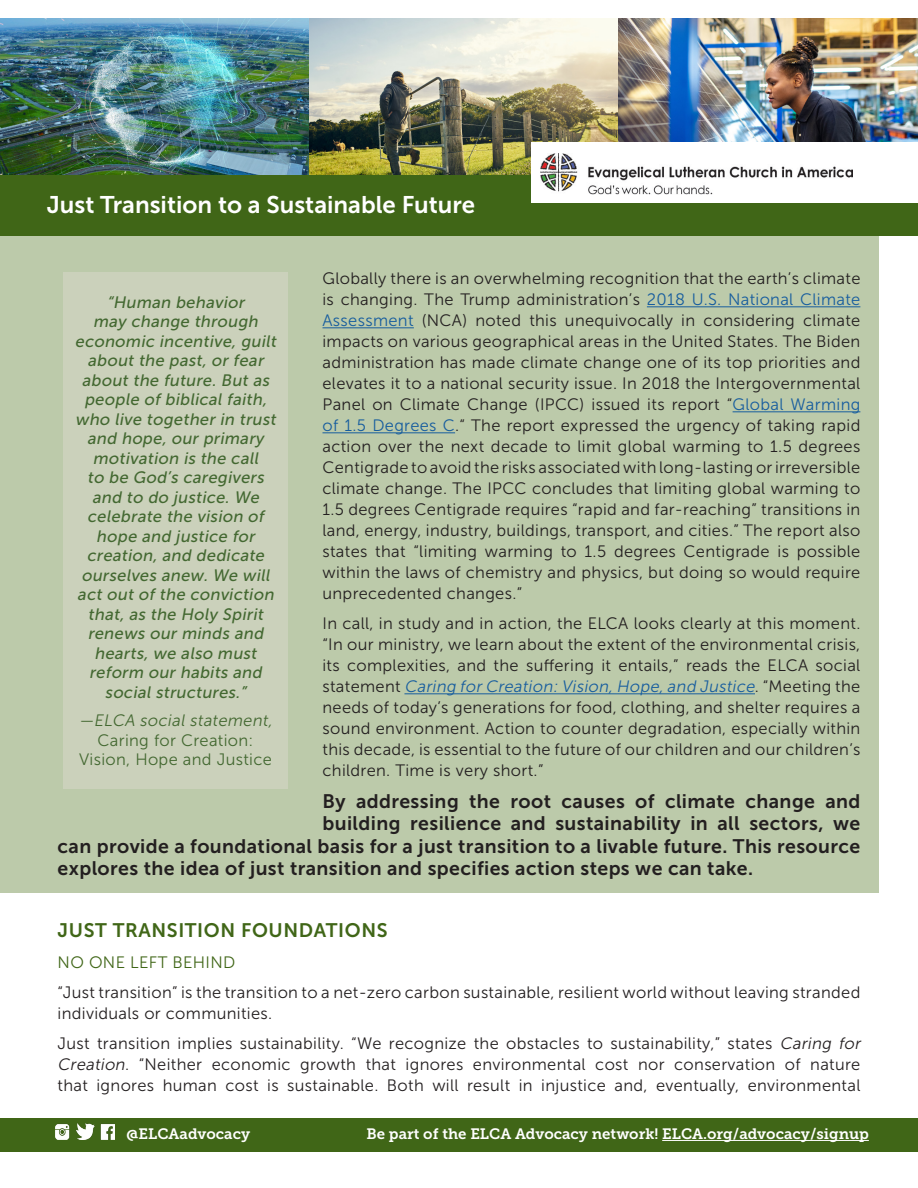
<style>
.page{position:relative;width:918px;height:1188px;background:#fff}
.page>*{position:absolute;margin:0;border:0;box-sizing:border-box;transform-origin:0 0}
.t1{font:24px "Museo Sans 700";color:#fff}
.t2{font:19.5px "Museo Sans 700";letter-spacing:.02em;color:#231f20}
.Paragraph_Style_2{font:19.5px "Museo Sans 700";letter-spacing:.03em;color:#406617}
.t3{font:16.5px/21px "Museo Sans 300";letter-spacing:.02em;color:#231f20;text-align:justify}
.Paragraph_Style_1{font:italic 16.5px/19.5px "Museo Sans 500";color:#436831;text-align:center}
.Paragraph_Style_1-2{font:16.5px/19.5px "Museo Sans 300";letter-spacing:.02em;color:#436831;text-align:center}
.Paragraph_Style_1-3{font:16.5px "Museo Sans 300";letter-spacing:.02em;color:#406617}
.t4{font:15px "Museo Slab 700";color:#fff}
.s1{color:#175d9e}
.s2{font-style:italic;color:#175d9e}
.s3{font-style:italic}
</style>
<div class="page">
<img style="left:0;top:18px;width:310px;height:158px">
<img style="left:310px;top:18px;width:608px;height:158px">
<div style="left:0;top:229px;width:878px;height:664px;background:#bccaaa"></div>
<div style="left:0;top:176px;width:918px;height:60px;background:#406617"></div>
<div style="left:531px;top:142px;width:387px;height:60px;background:#fff"></div>
<img style="left:540px;top:153px;width:312px;height:41px">
<hr style="left:647px;top:306px;width:213px;height:1px;background:#175d9e">
<hr style="left:322px;top:327px;width:92px;height:1px;background:#175d9e">
<hr style="left:733px;top:411px;width:127px;height:1px;background:#175d9e">
<hr style="left:322px;top:432px;width:133px;height:1px;background:#175d9e">
<hr style="left:404px;top:693px;width:351px;height:1px;background:#175d9e">
<div style="left:0;top:1118px;width:918px;height:34px;background:#406617"></div>
<hr style="left:662px;top:1140px;width:207px;height:1px;background:#fff">
<img style="left:55px;top:1124px;width:60px;height:16px">
<div style="left:63px;top:272px;width:225px;height:516px;background:#cbd1bb"></div>
<p class="t1" style="left:47px;top:191px;width:430px">Just Transition to a Sustainable Future</p>
<p class="t3" style="left:322px;top:268px;width:539px">Globally there is an overwhelming recognition that the earth’s climate is changing. The Trump administration’s <span class="s1">2018 U.S. National Climate Assessment</span> (NCA) noted this unequivocally in considering climate impacts on various geographical areas in the United States. The Biden administration has made climate change one of its top priorities and elevates it to a national security issue. In 2018 the Intergovernmental Panel on Climate Change (IPCC) issued its report “<span class="s1">Global Warming of 1.5 Degrees C</span>.“ The report expressed the urgency of taking rapid action over the next decade to limit global warming to 1.5 degrees Centigrade to avoid the risks associated with long-lasting or irreversible climate change. The IPCC concludes that limiting global warming to 1.5 degrees Centigrade requires “rapid and far-reaching” transitions in land, energy, industry, buildings, transport, and cities.” The report also states that “limiting warming to 1.5 degrees Centigrade is possible within the laws of chemistry and physics, but doing so would require unprecedented changes.”</p>
<p class="t3" style="left:322px;top:613px;width:539px">In call, in study and in action, the ELCA looks clearly at this moment. “In our ministry, we learn about the extent of the environmental crisis, its complexities, and the suffering it entails,” reads the ELCA social s t a t e m e n t <span class="s2">Caring for Creation:Vision,Hope,and Justice</span>. “ M e e t i n g t h e needs of today’s generations for food, clothing, and shelter requires a sound environment. Action to counter degradation, especially within this decade, is essential to the future of our children and our children’s children. Time is very short.”</p>
<p class="t2" style="left:322px;top:790px;width:539px">By addressing the root causes of climate change and</p>
<p class="t2" style="left:322px;top:813px;width:539px">building resilience and sustainability in all sectors, we</p>
<p class="t2" style="left:58px;top:835px;width:804px">can provide a foundational basis for a just transition to a livable future. This resource</p>
<p class="t2" style="left:58px;top:858px;width:697px">explores the idea of just transition and specifies action steps we can take.</p>
<p class="Paragraph_Style_1" style="left:75px;top:292px;width:206px">“Human behavior<br>may change through economic incentive, guilt about the past, or fear about the future. But as people of biblical faith, who live together in trust and hope, our primary motivation is the call<br>to be God’s caregivers and to do justice. We celebrate the vision of hope and justice for creation, and dedicate ourselves anew. We will act out of the conviction that, as the Holy Spirit renews our minds and hearts, we also must reform our habits and social structures.”</p>
<p class="Paragraph_Style_1-2" style="left:79px;top:711px;width:198px"><span class="s3">—ELCA social statement,<br></span>Caring for Creation:<br>Vision, Hope and Justice</p>
<p class="Paragraph_Style_2" style="left:58px;top:919px;width:331px">JUST TRANSITION FOUNDATIONS</p>
<p class="Paragraph_Style_1-3" style="left:58px;top:954px;width:179px">NO ONE LEFT BEHIND</p>
<p class="t3" style="left:58px;top:982px;width:804px">“Just transition” is the transition to a net-zero carbon sustainable, resilient world without leaving stranded individuals or communities.</p>
<p class="t3" style="left:58px;top:1033px;width:807px;text-align:left">Just transition implies sustainability. “We recognize the obstacles to sustainability,” states <span class="s3">Caring for<br>Creation</span>. “Neither economic growth that ignores environmental cost nor conservation of nature that ignores human cost is sustainable. Both will result in injustice and, eventually, environmental</p>
<p class="t4" style="left:127px;top:1125px;width:125px">@ELCAadvocacy</p>
<p class="t4" style="left:366px;top:1125px;width:504px">Be part of the ELCA Advocacy network! ELCA.org/advocacy/signup</p>
</div>
